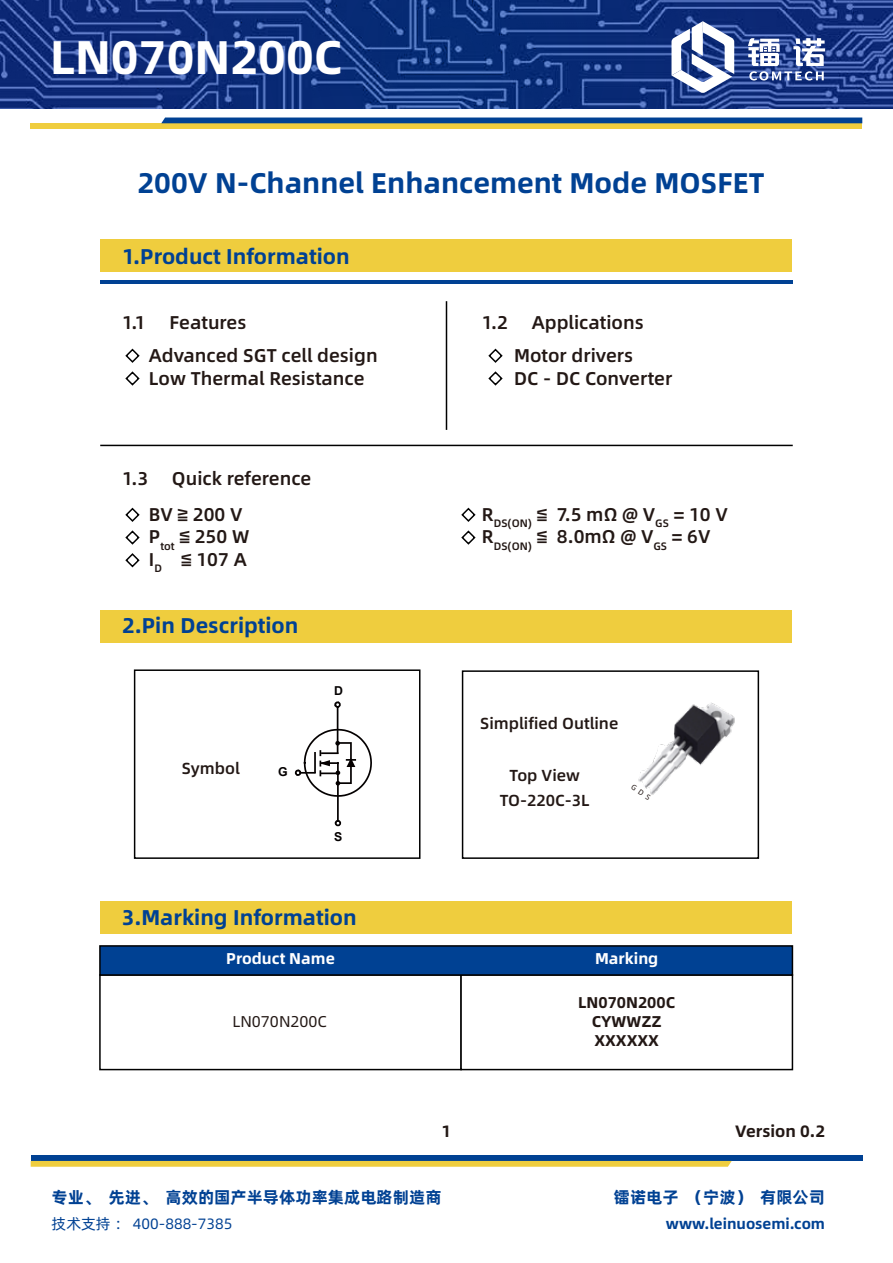
<style>
.page{position:relative;width:893px;height:1263px;background:#fff}
.page>*{position:absolute;margin:0;border:0;box-sizing:border-box;transform-origin:0 0}
.t1{font:47.25px "Alibaba Pu Hui Ti B";color:#fff}
.t2{font:28.5px "Alibaba Pu Hui Ti B";color:#004193}
.t3{font:21.3px "Alibaba Pu Hui Ti B";color:#004193}
.t4{font:18.6px/22.2px "Alibaba Pu Hui Ti M";color:#231815}
.t5{font:16.5px "Alibaba Pu Hui Ti B";color:#004193}
.t6{font:16.5px "Alibaba Pu Hui Ti B";color:#231815}
.t7{font:16.05px/25.3px "Alibaba Pu Hui Ti M";color:#231815;text-align:center}
.t8{font:15.6px/18.8px "Alibaba Pu Hui Ti B";color:#231815;text-align:center}
.t9{font:15.6px "Alibaba Pu Hui Ti B";color:#fff}
.t10{font:15.6px "Alibaba Pu Hui Ti R";color:#231815}
.t11{font:15px "Alibaba Pu Hui Ti B";color:#004193}
.t12{font:15px "Alibaba Pu Hui Ti R";color:#004193}
.t13{font:700 12.3px "Arial";color:#040000}
</style>
<div class="page">
<div style="left:100px;top:239px;width:692px;height:33px;background:#efcd3e"></div>
<hr style="left:100px;top:281px;width:693px;height:3px;background:#004193">
<hr style="left:100px;top:445px;width:693px;height:1px;background:#000">
<hr style="left:446px;top:301px;width:1px;height:129px;background:#000">
<svg style="left:125px;top:348px;width:15px;height:15px"></svg>
<svg style="left:125px;top:371px;width:15px;height:15px"></svg>
<svg style="left:488px;top:371px;width:15px;height:15px"></svg>
<svg style="left:125px;top:507px;width:15px;height:15px"></svg>
<svg style="left:125px;top:530px;width:15px;height:15px"></svg>
<svg style="left:125px;top:553px;width:15px;height:15px"></svg>
<svg style="left:461px;top:507px;width:15px;height:15px"></svg>
<svg style="left:461px;top:530px;width:15px;height:15px"></svg>
<div style="left:100px;top:610px;width:692px;height:32px;background:#efcd3e"></div>
<div style="left:31px;top:1155px;width:831px;height:6px;background:#004193"></div>
<svg style="left:31px;top:1161px;width:701px;height:6px"></svg>
<svg style="left:334px;top:820px;width:8px;height:7px"></svg>
<svg style="left:334px;top:701px;width:7px;height:8px"></svg>
<hr style="left:337px;top:707px;width:1px;height:46px;background:#040000">
<hr style="left:337px;top:773px;width:2px;height:48px;background:#040000">
<svg style="left:294px;top:728px;width:78px;height:70px"></svg>
<div style="left:134px;top:669px;width:286px;height:190px;border:2px solid #000"></div>
<div style="left:462px;top:670px;width:297px;height:189px;background:#fff;border:2px solid #000"></div>
<div style="left:100px;top:901px;width:692px;height:33px;background:#efcd3e"></div>
<div style="left:99px;top:974px;width:363px;height:96px;background:#fff;border:2px solid #000"></div>
<div style="left:460px;top:974px;width:333px;height:96px;background:#fff;border:2px solid #000"></div>
<div style="left:99px;top:945px;width:694px;height:31px;background:#004193;border:2px solid #000"></div>
<svg style="left:0;top:0;width:893px;height:108px"></svg>
<div style="left:31px;top:123px;width:831px;height:6px;background:#efcd3e"></div>
<div style="left:161px;top:118px;width:701px;height:5px;background:#004193"></div>
<svg style="left:671px;top:21px;width:63px;height:72px"></svg>
<svg style="left:748px;top:38px;width:77px;height:43px"></svg>
<img style="left:638px;top:702px;width:97px;height:93px">
<svg style="left:488px;top:348px;width:15px;height:15px"></svg>
<svg style="left:638px;top:784px;width:13px;height:11px"></svg>
<h1 class="t1" style="left:50px;top:20px;width:294px">LN070N200C</h1>
<h2 class="t2" style="left:138px;top:160px;width:628px">200V N-Channel Enhancement Mode MOSFET</h2>
<p class="t3" style="left:122px;top:239px;width:229px">1.Product Information</p>
<p class="t4" style="left:122px;top:310px;width:25px">1.1</p>
<p class="t4" style="left:169px;top:310px;width:79px">Features</p>
<p class="t4" style="left:149px;top:344px;width:230px">Advanced SGT cell design<br>Low Thermal Resistance</p>
<p class="t4" style="left:122px;top:466px;width:28px">1.3</p>
<p class="t4" style="left:172px;top:466px;width:141px">Quick reference</p>
<p class="t4" style="left:149px;top:502px;width:102px">BV ≧ 200 V<br>P<sub>tot</sub> ≦ 250 W<br>I<sub>D</sub> ≦ 107 A</p>
<p class="t3" style="left:122px;top:609px;width:178px">2.Pin Description</p>
<p class="t7" style="left:182px;top:755px;width:60px">Symbol</p>
<p class="t13" style="left:278px;top:763px;width:11px">G</p>
<p class="t13" style="left:334px;top:682px;width:10px">D</p>
<p class="t13" style="left:334px;top:828px;width:10px">S</p>
<p class="t4" style="left:482px;top:310px;width:28px">1.2</p>
<p class="t4" style="left:532px;top:310px;width:113px">Applications</p>
<p class="t4" style="left:514px;top:344px;width:160px">Motor drivers<br>DC - DC Converter</p>
<p class="t4" style="left:482px;top:502px;width:247px">R<sub>DS(ON)</sub> ≦ 7.5 mΩ @ V<sub>GS</sub> = 10 V<br>R<sub>DS(ON)</sub> ≦ 8.0mΩ @ V<sub>GS</sub> = 6V</p>
<p class="t7" style="left:480px;top:709px;width:140px">Simplified Outline</p>
<p class="t7" style="left:500px;top:762px;width:91px">Top View<br>TO-220C-3L</p>
<p class="t3" style="left:122px;top:900px;width:236px">3.Marking Information</p>
<p class="t9" style="left:226px;top:946px;width:110px">Product Name</p>
<p class="t9" style="left:595px;top:946px;width:65px">Marking</p>
<p class="t10" style="left:232px;top:1009px;width:96px">LN070N200C</p>
<p class="t8" style="left:578px;top:992px;width:99px">LN070N200C<br>CYWWZZ<br>XXXXXX</p>
<p class="t6" style="left:442px;top:1118px;width:11px">1</p>
<p class="t6" style="left:735px;top:1118px;width:91px">Version 0.2</p>
<p class="t5" style="left:52px;top:1184px;width:391px">专业、先进、高效的国产半导体功率集成电路制造商</p>
<p class="t5" style="left:614px;top:1184px;width:213px">镭诺电子（宁波）有限公司</p>
<p class="t12" style="left:52px;top:1213px;width:182px">技术支持： 400-888-7385</p>
<p class="t11" style="left:666px;top:1212px;width:161px">www.leinuosemi.com</p>
</div>
